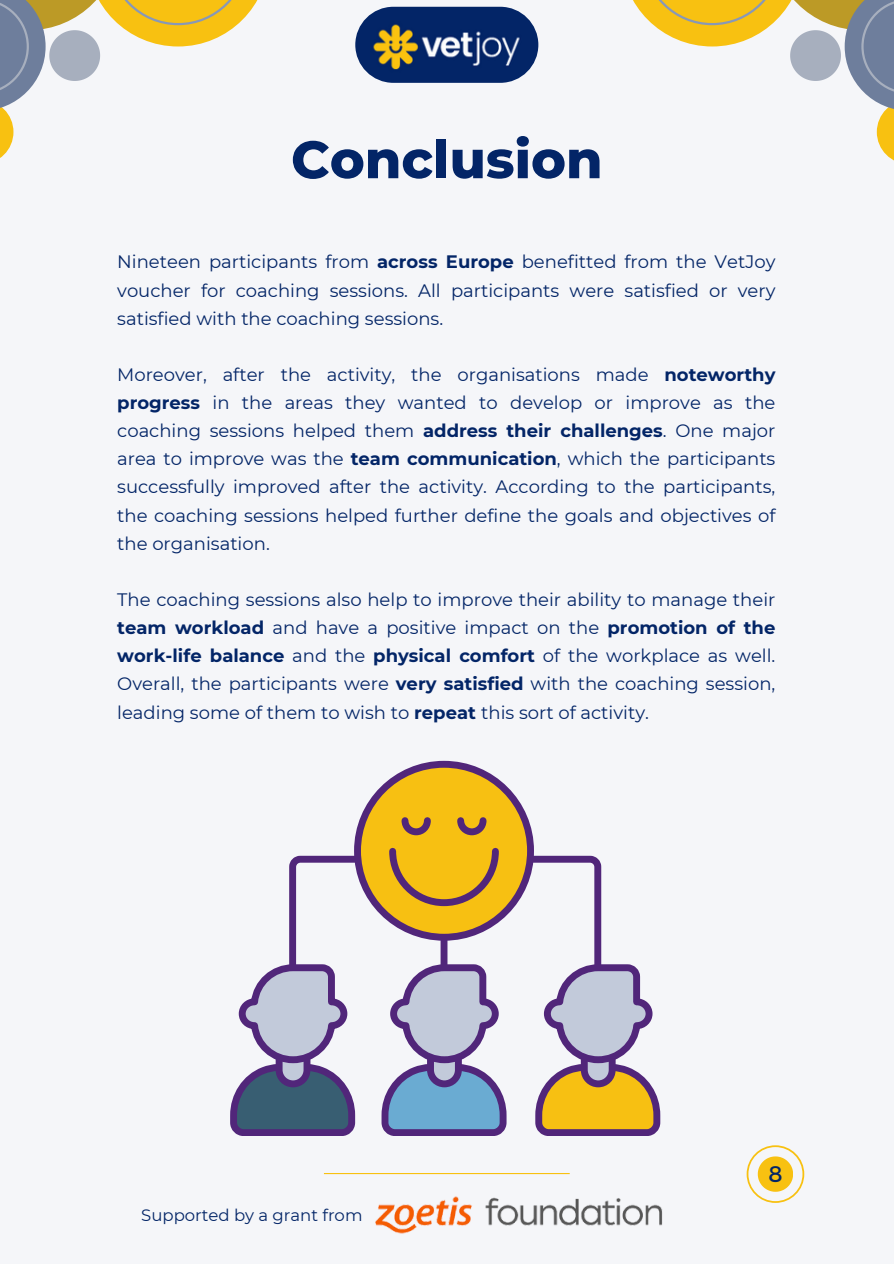
<style>
.page{position:relative;width:894px;height:1264px;background:#fff}
.page>*{position:absolute;margin:0;border:0;box-sizing:border-box;transform-origin:0 0}
.t1{font:800 52.5px "Montserrat";color:#032567}
.t2{font:22.5px "Montserrat";color:#032567}
.t3{font:18px/28.2px "Montserrat";color:#032567;text-align:justify}
.t4{font:16.5px "Montserrat";color:#032567}
.s1{font-weight:700}
</style>
<div class="page">
<div style="left:0;top:0;width:893px;height:1263px;background:#f5f6f9"></div>
<svg style="left:746px;top:1145px;width:57px;height:57px"></svg>
<hr style="left:324px;top:1172px;width:245px;height:2px;background:#f8c111">
<svg style="left:633px;top:0;width:260px;height:160px"></svg>
<svg style="left:0;top:0;width:258px;height:158px"></svg>
<img style="left:355px;top:7px;width:183px;height:76px;border-radius:38px">
<div style="left:357px;top:764px;width:173px;height:173px;background:#f7c012;border-radius:50%"></div>
<div style="left:354px;top:760px;width:180px;height:180px;border:7px solid #51267a;border-radius:50%"></div>
<svg style="left:230px;top:844px;width:430px;height:291px"></svg>
<svg style="left:457px;top:817px;width:30px;height:19px"></svg>
<svg style="left:401px;top:817px;width:30px;height:19px"></svg>
<img style="left:376px;top:1196px;width:286px;height:38px">
<p class="t1" style="left:291px;top:127px;width:313px">Conclusion</p>
<p class="t3" style="left:117px;top:248px;width:659px">Nineteen participants from <span class="s1">across Europe</span> benefitted from the VetJoy voucher for coaching sessions. All participants were satisfied or very satisfied with the coaching sessions.</p>
<p class="t3" style="left:117px;top:360px;width:659px">Moreover, after the activity, the organisations made <span class="s1">noteworthy progress</span> in the areas they wanted to develop or improve as the coaching sessions helped them <span class="s1">address their challenges</span>. One major area to improve was the <span class="s1">team communication</span>, which the participants successfully improved after the activity. According to the participants, the coaching sessions helped further define the goals and objectives of the organisation.</p>
<h1 class="t3" style="left:117px;top:585px;width:659px">The coaching sessions also help to improve their ability to manage their <span class="s1">team workload</span> and have a positive impact on the <span class="s1">promotion of the work-life balance</span> and the <span class="s1">physical comfort</span> of the workplace as well.<br>Overall, the participants were <span class="s1">very satisfied</span> with the coaching session, leading some of them to wish to <span class="s1">repeat</span> this sort of activity.</h1>
<p class="t4" style="left:141px;top:1204px;width:223px">Supported by a grant from</p>
<p class="t2" style="left:768px;top:1159px;width:16px">8</p>
</div>
